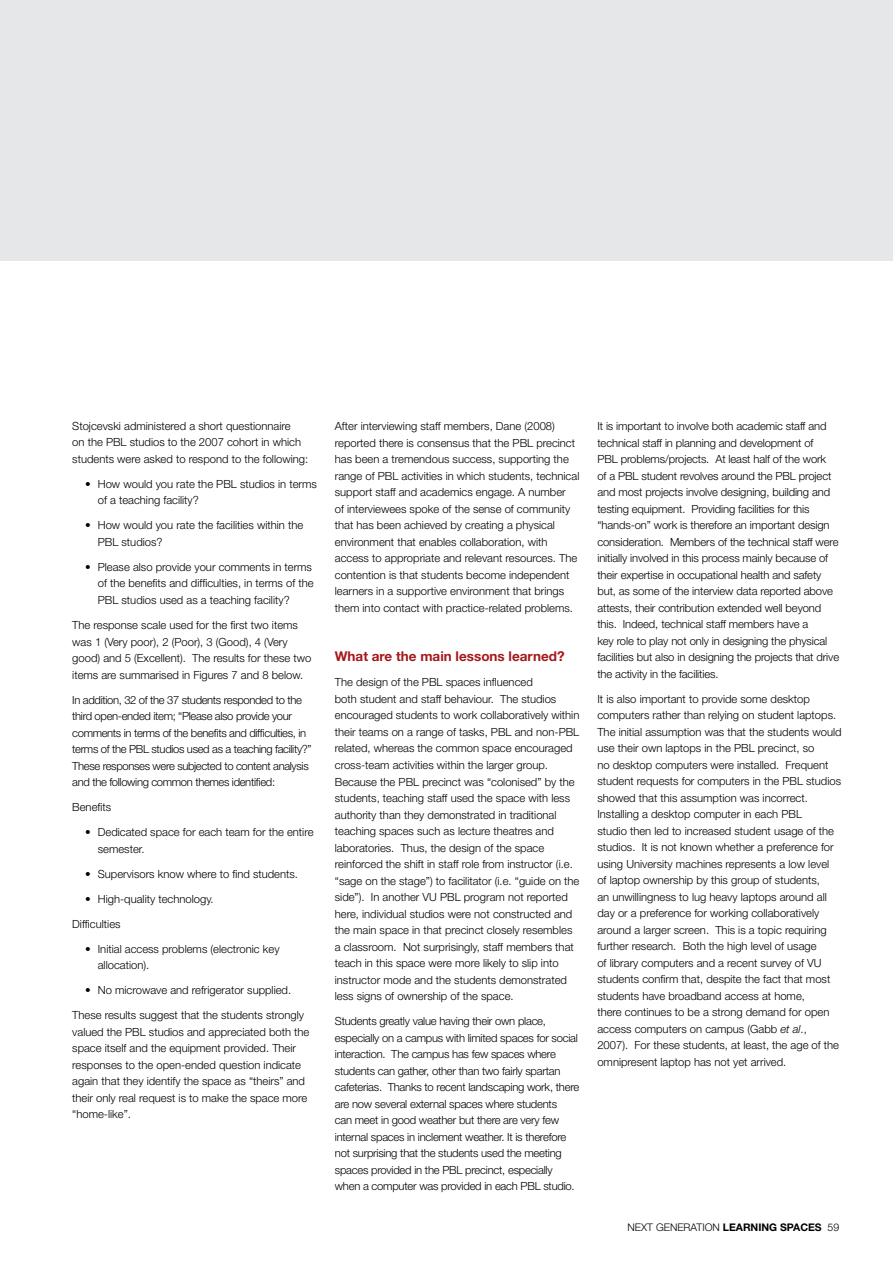
<style>
.page{position:relative;width:893px;height:1263px;background:#fff}
.page>*{position:absolute;margin:0;border:0;box-sizing:border-box;transform-origin:0 0}
.t1{font:700 13.5px "Helvetica Neue";color:#a5181c}
.t2{font:300 11.25px/16.5px "Helvetica Neue";color:#000}
.t3{font:300 11.25px/16.5px "Helvetica Neue";letter-spacing:-.02em;color:#000}
.t4{font:300 11.25px/16.5px "Helvetica Neue";letter-spacing:-.03em;color:#000}
.t5{font:300 10.5px "Helvetica Neue";color:#000}
.s1{font-style:italic}
.s2{font-weight:700}
</style>
<div class="page">
<div style="left:0;top:0;width:893px;height:261px;background:#e6e7e8"></div>
<p class="t2" style="left:72px;top:417px;width:237px">Stojcevski administered a short questionnaire<br>on the PBL studios to the 2007 cohort in which students were asked to respond to the following:</p>
<p class="t2" style="left:98px;top:475px;width:221px;text-indent:-13px">• How would you rate the PBL studios in terms of a teaching facility?</p>
<p class="t2" style="left:98px;top:517px;width:207px;text-indent:-13px">• How would you rate the facilities within the<br>PBL studios?</p>
<p class="t2" style="left:98px;top:558px;width:217px;text-indent:-13px">• Please also provide your comments in terms of the benefits and difficulties, in terms of the<br>PBL studios used as a teaching facility?</p>
<p class="t2" style="left:72px;top:616px;width:241px">The response scale used for the first two items was 1 (Very poor), 2 (Poor), 3 (Good), 4 (Very good) and 5 (Excellent). The results for these two items are summarised in Figures 7 and 8 below.</p>
<p class="t4" style="left:72px;top:691px;width:241px">In addition, 32 of the 37 students responded to the third open-ended item; “Please also provide your comments in terms of the benefits and difficulties, in terms of the PBL studios used as a teaching facility?” These responses were subjected to content analysis and the following common themes identified:</p>
<p class="t2" style="left:72px;top:798px;width:40px">Benefits</p>
<p class="t2" style="left:98px;top:823px;width:217px;text-indent:-13px">• Dedicated space for each team for the entire semester.</p>
<p class="t2" style="left:85px;top:865px;width:214px">• Supervisors know where to find students.</p>
<p class="t2" style="left:85px;top:890px;width:130px">• High-quality technology.</p>
<p class="t2" style="left:72px;top:915px;width:50px">Difficulties</p>
<p class="t2" style="left:98px;top:940px;width:183px;text-indent:-13px">• Initial access problems (electronic key allocation).</p>
<p class="t2" style="left:85px;top:982px;width:208px">• No microwave and refrigerator supplied.</p>
<p class="t2" style="left:72px;top:1007px;width:239px">These results suggest that the students strongly valued the PBL studios and appreciated both the space itself and the equipment provided. Their responses to the open-ended question indicate again that they identify the space as “theirs” and their only real request is to make the space more “home-like”.</p>
<p class="t2" style="left:335px;top:418px;width:246px">After interviewing staff members, Dane (2008) reported there is consensus that the PBL precinct has been a tremendous success, supporting the range of PBL activities in which students, technical support staff and academics engage. A number<br>of interviewees spoke of the sense of community that has been achieved by creating a physical environment that enables collaboration, with access to appropriate and relevant resources. The contention is that students become independent learners in a supportive environment that brings them into contact with practice-related problems.</p>
<p class="t1" style="left:335px;top:648px;width:231px">What are the main lessons learned?</p>
<p class="t2" style="left:335px;top:674px;width:246px">The design of the PBL spaces influenced<br>both student and staff behaviour. The studios encouraged students to work collaboratively within their teams on a range of tasks, PBL and non-PBL related, whereas the common space encouraged cross-team activities within the larger group.<br>Because the PBL precinct was “colonised” by the students, teaching staff used the space with less authority than they demonstrated in traditional teaching spaces such as lecture theatres and laboratories. Thus, the design of the space reinforced the shift in staff role from instructor (i.e. “sage on the stage”) to facilitator (i.e. “guide on the side”). In another VU PBL program not reported here, individual studios were not constructed and the main space in that precinct closely resembles a classroom. Not surprisingly, staff members that teach in this space were more likely to slip into instructor mode and the students demonstrated less signs of ownership of the space.</p>
<p class="t3" style="left:335px;top:1012px;width:246px">Students greatly value having their own place, especially on a campus with limited spaces for social interaction. The campus has few spaces where students can gather, other than two fairly spartan cafeterias. Thanks to recent landscaping work, there are now several external spaces where students<br>can meet in good weather but there are very few internal spaces in inclement weather. It is therefore not surprising that the students used the meeting spaces provided in the PBL precinct, especially when a computer was provided in each PBL studio.</p>
<p class="t2" style="left:597px;top:417px;width:243px">It is important to involve both academic staff and technical staff in planning and development of<br>PBL problems/projects. At least half of the work<br>of a PBL student revolves around the PBL project and most projects involve designing, building and testing equipment. Providing facilities for this “hands-on” work is therefore an important design consideration. Members of the technical staff were initially involved in this process mainly because of their expertise in occupational health and safety but, as some of the interview data reported above attests, their contribution extended well beyond this. Indeed, technical staff members have a<br>key role to play not only in designing the physical facilities but also in designing the projects that drive the activity in the facilities.</p>
<p class="t2" style="left:597px;top:690px;width:246px">It is also important to provide some desktop computers rather than relying on student laptops.<br>The initial assumption was that the students would use their own laptops in the PBL precinct, so<br>no desktop computers were installed. Frequent student requests for computers in the PBL studios showed that this assumption was incorrect.<br>Installing a desktop computer in each PBL<br>studio then led to increased student usage of the studios. It is not known whether a preference for using University machines represents a low level<br>of laptop ownership by this group of students,<br>an unwillingness to lug heavy laptops around all day or a preference for working collaboratively around a larger screen. This is a topic requiring further research. Both the high level of usage<br>of library computers and a recent survey of VU students confirm that, despite the fact that most students have broadband access at home,<br>there continues to be a strong demand for open access computers on campus (Gabb <span class="s1">et al</span>.,<br>2007). For these students, at least, the age of the omnipresent laptop has not yet arrived.</p>
<p class="t5" style="left:628px;top:1221px;width:213px">NEXT GENERATION <span class="s2">LEARNING SPACES</span> 59</p>
</div>
